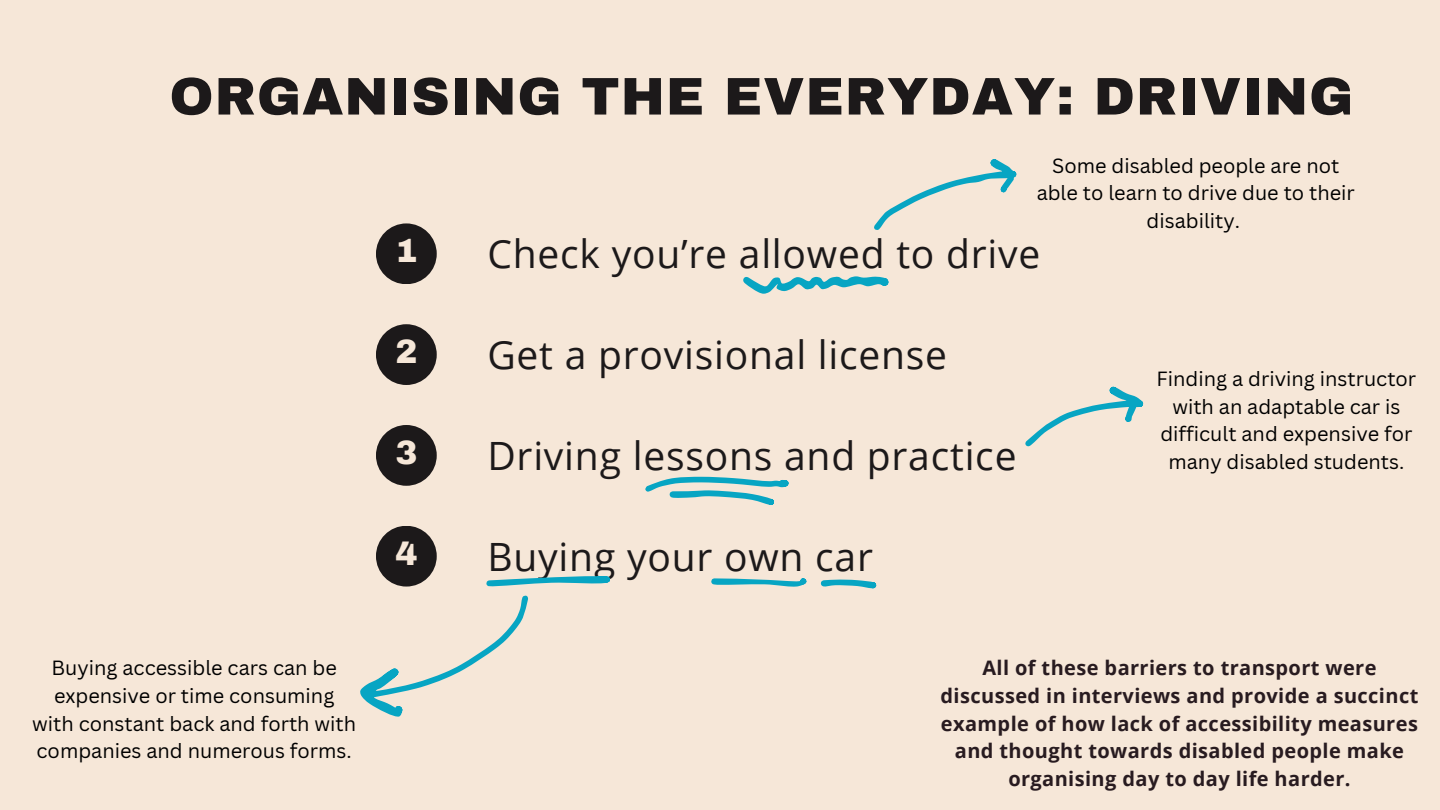
<style>
.page{position:relative;width:1440px;height:810px;background:#f6e7d8}
.page>*{position:absolute;margin:0;border:0;box-sizing:border-box;transform-origin:0 0}
.t1{font:900 53px "Archivo";letter-spacing:.02em;color:#1c191a}
.t2{font:39px "Open Sans";letter-spacing:.02em;color:#1c191a}
.t3{font:900 33px "Archivo";color:#f6e7d8}
.t4{font:20px/27.8px "Canva Sans";color:#000;text-align:center}
.t5{font:700 20px/27.8px "Open Sans";letter-spacing:.02em;color:#281b20;text-align:center}
</style>
<div class="page">
<div style="left:376px;top:223px;width:61px;height:61px;background:#1c191a;border-radius:50%"></div>
<div style="left:376px;top:324px;width:61px;height:61px;background:#1c191a;border-radius:50%"></div>
<div style="left:376px;top:526px;width:61px;height:61px;background:#1c191a;border-radius:50%"></div>
<div style="left:376px;top:425px;width:61px;height:61px;background:#1c191a;border-radius:50%"></div>
<svg style="left:743px;top:276px;width:145px;height:18px"></svg>
<svg style="left:874px;top:159px;width:142px;height:71px"></svg>
<svg style="left:645px;top:477px;width:144px;height:28px"></svg>
<svg style="left:1025px;top:387px;width:118px;height:59px"></svg>
<svg style="left:486px;top:576px;width:124px;height:10px"></svg>
<svg style="left:711px;top:578px;width:95px;height:9px"></svg>
<svg style="left:821px;top:580px;width:55px;height:8px"></svg>
<svg style="left:360px;top:596px;width:168px;height:121px"></svg>
<p class="t1" style="left:169px;top:68px;width:1185px">ORGANISING THE EVERYDAY: DRIVING</p>
<p class="t4" style="left:1037px;top:151px;width:320px">Some disabled people are not able to learn to drive due to their disability.</p>
<p class="t4" style="left:32px;top:653px;width:325px">Buying accessible cars can be expensive or time consuming with constant back and forth with companies and numerous forms.</p>
<p class="t3" style="left:395px;top:233px;width:24px">1</p>
<h1 class="t2" style="left:487px;top:227px;width:554px">Check you’re allowed to drive</h1>
<p class="t3" style="left:395px;top:334px;width:24px">2</p>
<p class="t2" style="left:487px;top:328px;width:461px">Get a provisional license</p>
<p class="t3" style="left:395px;top:435px;width:24px">3</p>
<p class="t2" style="left:487px;top:429px;width:531px">Driving lessons and practice</p>
<p class="t3" style="left:395px;top:536px;width:24px">4</p>
<p class="t2" style="left:487px;top:530px;width:387px">Buying your own car</p>
<p class="t4" style="left:1157px;top:364px;width:261px">Finding a driving instructor with an adaptable car is difficult and expensive for many disabled students.</p>
<h3 class="t5" style="left:941px;top:653px;width:479px">All of these barriers to transport were discussed in interviews and provide a succinct example of how lack of accessibility measures and thought towards disabled people make organising day to day life harder.</h3>
</div>
